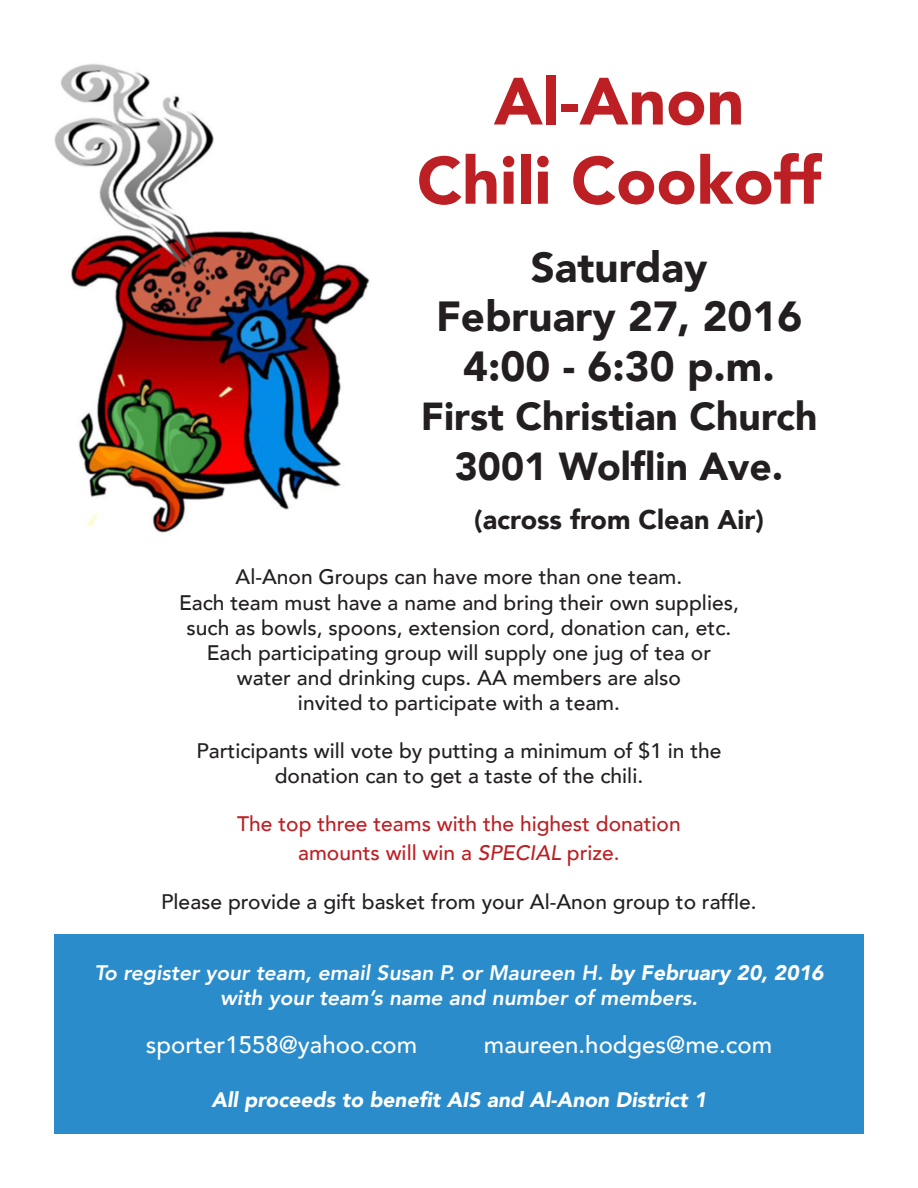
<style>
.page{position:relative;width:918px;height:1188px;background:#fff}
.page>*{position:absolute;margin:0;border:0;box-sizing:border-box;transform-origin:0 0}
.t1{font:900 66px "Avenir";color:#bc2024}
.t2{font:900 42px "Avenir";color:#231f20}
.t3{font:900 39px "Avenir";color:#231f20}
.t4{font:900 27px "Avenir";color:#231f20}
.t5{font:500 24px "Avenir";color:#fff}
.t6{font:500 21px "Avenir";color:#231f20}
.t7{font:italic 800 21px "Avenir";color:#fff}
.t8{font:500 21px "Avenir";color:#bc2024}
.t9{font:italic 900 21px "Avenir";color:#fff}
.s1{font-style:italic}
.s2{font-weight:900}
</style>
<div class="page">
<div style="left:54px;top:934px;width:810px;height:200px;background:#2a8ccb"></div>
<img style="left:54px;top:64px;width:316px;height:469px">
<p class="t1" style="left:494px;top:45px;width:252px">Al-Anon</p>
<p class="t1" style="left:417px;top:124px;width:406px">Chili Cookoff</p>
<p class="t2" style="left:531px;top:231px;width:178px">Saturday</p>
<p class="t2" style="left:436px;top:281px;width:368px">February 27, 2016</p>
<p class="t2" style="left:463px;top:330px;width:313px">4:00 - 6:30 p.m.</p>
<p class="t3" style="left:421px;top:383px;width:398px">First Christian Church</p>
<p class="t3" style="left:455px;top:433px;width:330px">3001 Wolflin Ave.</p>
<p class="t4" style="left:474px;top:497px;width:291px">(across from Clean Air)</p>
<p class="t6" style="left:236px;top:559px;width:448px">Al-Anon Groups can have more than one team.</p>
<p class="t6" style="left:179px;top:584px;width:561px">Each team must have a name and bring their own supplies,</p>
<p class="t6" style="left:187px;top:609px;width:546px">such as bowls, spoons, extension cord, donation can, etc.</p>
<p class="t6" style="left:207px;top:635px;width:506px">Each participating group will supply one jug of tea or</p>
<p class="t6" style="left:237px;top:660px;width:446px">water and drinking cups. AA members are also</p>
<p class="t6" style="left:298px;top:685px;width:324px">invited to participate with a team.</p>
<p class="t6" style="left:196px;top:733px;width:527px">Participants will vote by putting a minimum of $1 in the</p>
<p class="t6" style="left:275px;top:758px;width:370px">donation can to get a taste of the chili.</p>
<p class="t8" style="left:237px;top:806px;width:445px">The top three teams with the highest donation</p>
<p class="t8" style="left:298px;top:834px;width:323px">amounts will win a <span class="s1">SPECIAL</span> prize.</p>
<p class="t6" style="left:161px;top:884px;width:597px">Please provide a gift basket from your Al-Anon group to raffle.</p>
<p class="t7" style="left:94px;top:960px;width:731px">To register your team, email Susan P. or Maureen H. <span class="s2">by February 20, 2016</span></p>
<p class="t7" style="left:220px;top:985px;width:479px">with your team’s name and number of members.</p>
<p class="t5" style="left:146px;top:1024px;width:273px">sporter1558@yahoo.com</p>
<p class="t5" style="left:484px;top:1024px;width:290px">maureen.hodges@me.com</p>
<p class="t9" style="left:211px;top:1082px;width:497px">All proceeds to benefit AIS and Al-Anon District 1</p>
</div>
